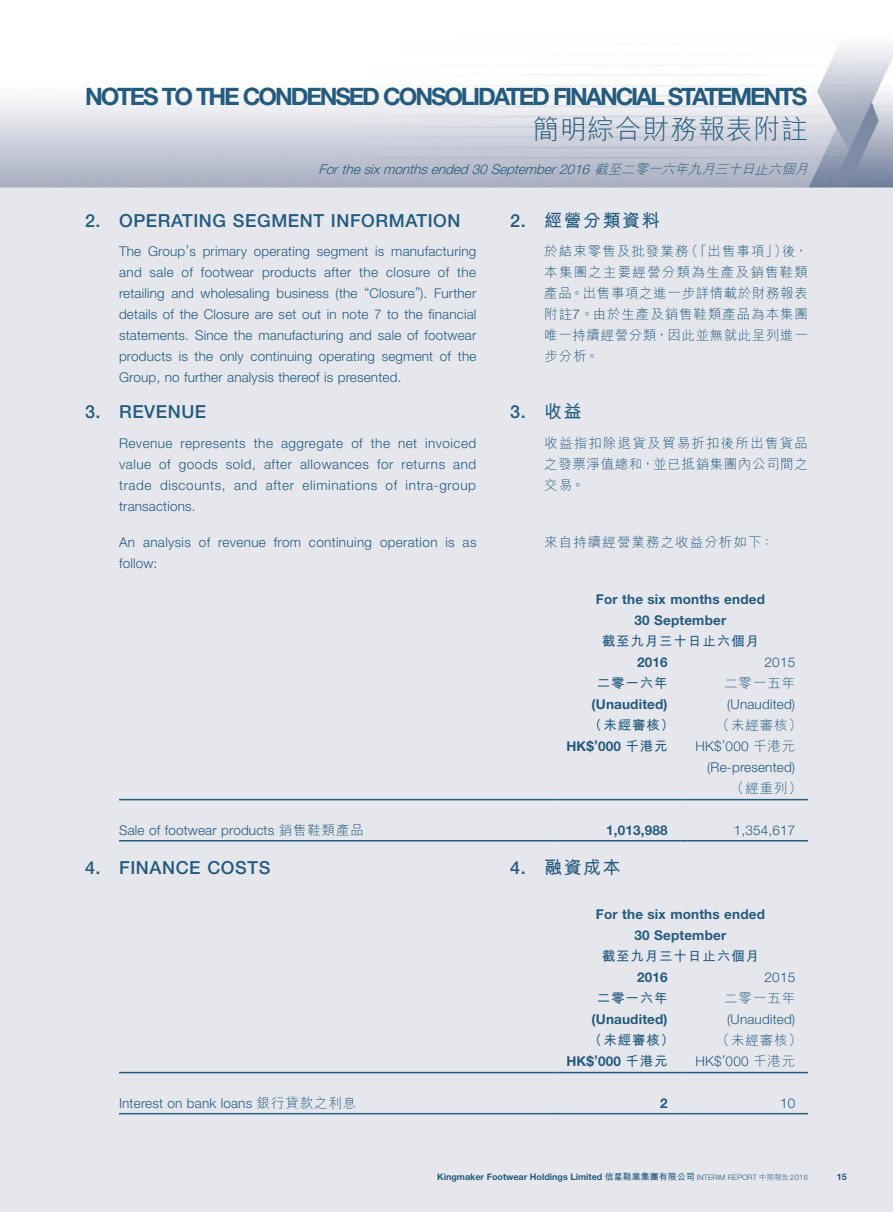
<style>
.page{position:relative;width:893px;height:1212px;background:#fff}
.page>*{position:absolute;margin:0;border:0;box-sizing:border-box;transform-origin:0 0}
.t1{font:300 27px "M Hei HK";letter-spacing:.025em;color:#255b7e}
.t2{font:700 24px "Helvetica Neue LT Std";letter-spacing:-.09em;color:#255b7e}
.Heading_1{font:500 18px "Helvetica Neue LT Std";letter-spacing:.035em;color:#255b7e}
.C_Heading_1{font:700 18px "M Hei HK";letter-spacing:.085em;color:#255b7e}
.C_Heading_1-2{font:500 18px "Helvetica Neue LT Std";color:#255b7e}
.Body_Text{font:300 13.5px/21px "Helvetica Neue LT Std";letter-spacing:.015em;color:#255b7e;text-align:justify}
.C_Body_Text{font:300 13.5px/21px "M Hei HK";letter-spacing:.07em;color:#255b7e;text-align:justify}
.Body_Text-2{font:700 13.5px "Helvetica Neue LT Std";letter-spacing:.015em;color:#255b7e}
.t3{font:italic 300 13.5px "Helvetica Neue LT Std";color:#255b7e}
.Body_Text-3{font:700 13.5px "M Hei HK";letter-spacing:.065em;color:#255b7e}
.Body_Text-4{font:300 13.5px "M Hei HK";letter-spacing:.065em;color:#255b7e}
.t4{font:700 9px "Helvetica Neue LT Std";color:#255b7e}
.s1{font-family:"M Hei HK"}
.s2{font-family:"Helvetica Neue LT Std";font-weight:500}
.s3{font-family:"Helvetica Neue LT Std"}
.s4{font-family:"M Hei HK";font-weight:700}
.s5{font-weight:300;font-size:7.5px}
.s6{font-family:"M Hei HK";font-weight:300;font-size:7.5px}
</style>
<div class="page">
<img style="left:0;top:45px;width:893px;height:1167px">
<hr style="left:119px;top:799px;width:434px;height:1px;background:#255b7e">
<hr style="left:553px;top:799px;width:127px;height:1px;background:#255b7e">
<hr style="left:680px;top:799px;width:128px;height:1px;background:#255b7e">
<hr style="left:119px;top:840px;width:434px;height:1px;background:#255b7e">
<hr style="left:553px;top:840px;width:127px;height:1px;background:#255b7e">
<hr style="left:680px;top:840px;width:128px;height:1px;background:#255b7e">
<hr style="left:119px;top:1072px;width:434px;height:1px;background:#255b7e">
<hr style="left:553px;top:1072px;width:127px;height:1px;background:#255b7e">
<hr style="left:680px;top:1072px;width:128px;height:1px;background:#255b7e">
<hr style="left:119px;top:1113px;width:434px;height:1px;background:#255b7e">
<hr style="left:553px;top:1113px;width:127px;height:1px;background:#255b7e">
<hr style="left:680px;top:1113px;width:128px;height:1px;background:#255b7e">
<h2 class="t2" style="left:85px;top:81px;width:724px">NOTES TO THE CONDENSED CONSOLIDATED FINANCIAL STATEMENTS</h2>
<h1 class="t1" style="left:532px;top:115px;width:277px">簡明綜合財務報表附註</h1>
<p class="t3" style="left:318px;top:161px;width:495px">For the six months ended 30 September 2016 <span class="s1">截至二零一六年九月三十日止六個月</span></p>
<p class="C_Heading_1" style="left:510px;top:207px;width:151px"><span class="s2">2.</span> 經營分類資料</p>
<p class="C_Body_Text" style="left:544px;top:240px;width:265px">於結束零售及批發業務（「出售事項」）後，本集團之主要經營分類為生產及銷售鞋類產品。出售事項之進一步詳情載於財務報表附註<span class="s3">7</span>。由於生產及銷售鞋類產品為本集團唯一持續經營分類，因此並無就此呈列進一步分析。</p>
<p class="Heading_1" style="left:85px;top:209px;width:377px">2. OPERATING SEGMENT INFORMATION</p>
<p class="Body_Text" style="left:119px;top:240px;width:359px">The Group’s primary operating segment is manufacturing and sale of footwear products after the closure of the retailing and wholesaling business (the “Closure”). Further details of the Closure are set out in note 7 to the financial statements. Since the manufacturing and sale of footwear products is the only continuing operating segment of the Group, no further analysis thereof is presented.</p>
<p class="Heading_1" style="left:85px;top:401px;width:123px">3. REVENUE</p>
<p class="Body_Text" style="left:119px;top:432px;width:359px">Revenue represents the aggregate of the net invoiced value of goods sold, after allowances for returns and trade discounts, and after eliminations of intra-group transactions.</p>
<p class="Body_Text" style="left:119px;top:531px;width:359px">An analysis of revenue from continuing operation is as follow:</p>
<p class="C_Heading_1-2" style="left:510px;top:401px;width:73px">3. <span class="s4">收益</span></p>
<p class="C_Body_Text" style="left:544px;top:432px;width:265px">收益指扣除退貨及貿易折扣後所出售貨品之發票淨值總和，並已抵銷集團內公司間之交易。</p>
<p class="C_Body_Text" style="left:544px;top:531px;width:231px">來自持續經營業務之收益分析如下：</p>
<p class="Body_Text-2" style="left:596px;top:590px;width:171px">For the six months ended</p>
<p class="Body_Text-2" style="left:634px;top:611px;width:93px">30 September</p>
<p class="Body_Text-3" style="left:602px;top:631px;width:159px">截至九月三十日止六個月</p>
<p class="Body_Text-2" style="left:637px;top:653px;width:32px">2016</p>
<p class="Body_Text" style="left:765px;top:651px;width:32px">2015</p>
<p class="Body_Text-3" style="left:597px;top:673px;width:72px">二零一六年</p>
<p class="Body_Text-4" style="left:724px;top:676px;width:72px">二零一五年</p>
<p class="Body_Text-2" style="left:592px;top:695px;width:78px">(Unaudited)</p>
<p class="Body_Text" style="left:727px;top:693px;width:70px">(Unaudited)</p>
<p class="Body_Text-3" style="left:588px;top:715px;width:87px">（未經審核）</p>
<p class="Body_Text-4" style="left:716px;top:718px;width:87px">（未經審核）</p>
<p class="Body_Text-2" style="left:566px;top:737px;width:103px">HK$’000 <span class="s1">千港元</span></p>
<p class="Body_Text" style="left:695px;top:735px;width:101px">HK$’000 <span class="s1">千港元</span></p>
<p class="Body_Text" style="left:707px;top:756px;width:90px">(Re-presented)</p>
<p class="Body_Text-4" style="left:730px;top:781px;width:73px">（經重列）</p>
<p class="Body_Text" style="left:119px;top:819px;width:246px">Sale of footwear products <span class="s1">銷售鞋類產品</span></p>
<p class="Body_Text-2" style="left:606px;top:821px;width:63px">1,013,988</p>
<p class="Body_Text" style="left:734px;top:819px;width:63px">1,354,617</p>
<p class="Heading_1" style="left:85px;top:857px;width:187px">4. FINANCE COSTS</p>
<p class="Body_Text-2" style="left:596px;top:905px;width:171px">For the six months ended</p>
<p class="Body_Text-2" style="left:634px;top:926px;width:93px">30 September</p>
<p class="Body_Text-3" style="left:602px;top:946px;width:159px">截至九月三十日止六個月</p>
<p class="Body_Text-2" style="left:637px;top:968px;width:32px">2016</p>
<p class="Body_Text" style="left:765px;top:966px;width:32px">2015</p>
<p class="Body_Text-3" style="left:597px;top:988px;width:72px">二零一六年</p>
<p class="Body_Text-4" style="left:724px;top:991px;width:72px">二零一五年</p>
<p class="Body_Text-2" style="left:592px;top:1010px;width:78px">(Unaudited)</p>
<p class="Body_Text" style="left:727px;top:1008px;width:70px">(Unaudited)</p>
<p class="Body_Text-3" style="left:588px;top:1030px;width:87px">（未經審核）</p>
<p class="Body_Text-4" style="left:716px;top:1033px;width:87px">（未經審核）</p>
<p class="Body_Text-2" style="left:566px;top:1052px;width:103px">HK$’000 <span class="s1">千港元</span></p>
<p class="Body_Text" style="left:695px;top:1050px;width:101px">HK$’000 <span class="s1">千港元</span></p>
<p class="Body_Text" style="left:119px;top:1092px;width:239px">Interest on bank loans <span class="s1">銀行貸款之利息</span></p>
<p class="Body_Text-2" style="left:660px;top:1094px;width:9px">2</p>
<p class="Body_Text" style="left:780px;top:1092px;width:17px">10</p>
<p class="C_Heading_1" style="left:510px;top:854px;width:112px"><span class="s2">4.</span> 融資成本</p>
<p class="t4" style="left:437px;top:1171px;width:372px">Kingmaker Footwear Holdings Limited <span class="s1">信星鞋業集團有限公司</span> <span class="s5">INTERIM REPORT</span> <span class="s6">中期報告</span> <span class="s5">2016</span></p>
<p class="t4" style="left:837px;top:1171px;width:11px">15</p>
</div>
